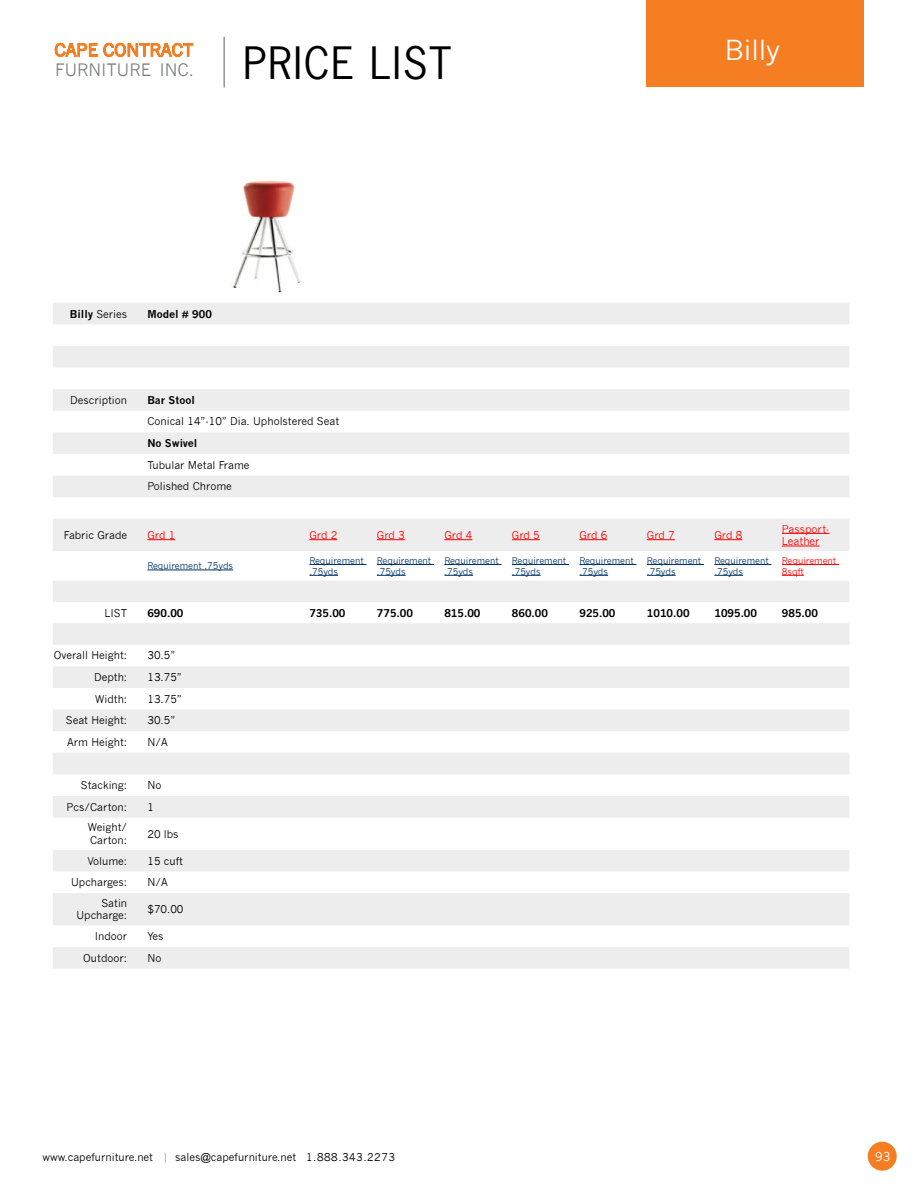
<style>
.page{position:relative;width:918px;height:1188px;background:#fff}
.page>*{position:absolute;margin:0;border:0;box-sizing:border-box;transform-origin:0 0}
.t1{font:42px "News Gothic Std";letter-spacing:.035em;color:#000}
.t2{font:27px "News Gothic";letter-spacing:-.005em;color:#fff}
.t3{font:16.8px "News Gothic";color:#7d7e81}
.t4{font:12px "News Gothic";color:#fff}
.t5{font:10.5px/12.6px "News Gothic";color:#000}
.t6{font:700 10.5px "News Gothic";color:#000}
.t7{font:10.5px/12.6px "News Gothic";color:#f00}
.t8{font:9px/10.8px "News Gothic";color:#036}
.t9{font:9px/10.8px "News Gothic";color:#f00}
.s1{font-weight:700}
.s2{color:#939598}
</style>
<div class="page">
<svg style="left:55px;top:43px;width:43px;height:14px"></svg>
<svg style="left:104px;top:42px;width:89px;height:15px"></svg>
<hr style="left:223px;top:37px;width:2px;height:50px;background:#939598">
<div style="left:647px;top:0;width:217px;height:87px;background:#f57e23"></div>
<div style="left:868px;top:1142px;width:29px;height:29px;background:#f57e23;border-radius:50%"></div>
<svg style="left:53px;top:303px;width:796px;height:666px;fill:#ededee"></svg>
<svg style="left:147px;top:539px;width:28px;height:1px"></svg>
<svg style="left:309px;top:539px;width:28px;height:1px"></svg>
<svg style="left:377px;top:539px;width:28px;height:1px"></svg>
<svg style="left:444px;top:539px;width:28px;height:1px"></svg>
<svg style="left:512px;top:539px;width:28px;height:1px"></svg>
<svg style="left:579px;top:539px;width:28px;height:1px"></svg>
<svg style="left:647px;top:539px;width:28px;height:1px"></svg>
<svg style="left:714px;top:539px;width:28px;height:1px"></svg>
<hr style="left:782px;top:533px;width:47px;height:1px;background:#f00">
<hr style="left:782px;top:546px;width:38px;height:1px;background:#f00">
<hr style="left:147px;top:570px;width:86px;height:1px;background:#036">
<hr style="left:309px;top:564px;width:58px;height:1px;background:#036">
<svg style="left:309px;top:575px;width:29px;height:1px"></svg>
<hr style="left:377px;top:564px;width:57px;height:1px;background:#036">
<svg style="left:377px;top:575px;width:29px;height:1px"></svg>
<hr style="left:444px;top:564px;width:58px;height:1px;background:#036">
<svg style="left:444px;top:575px;width:29px;height:1px"></svg>
<hr style="left:512px;top:564px;width:57px;height:1px;background:#036">
<svg style="left:512px;top:575px;width:29px;height:1px"></svg>
<hr style="left:579px;top:564px;width:58px;height:1px;background:#036">
<svg style="left:579px;top:575px;width:29px;height:1px"></svg>
<hr style="left:647px;top:564px;width:57px;height:1px;background:#036">
<svg style="left:647px;top:575px;width:29px;height:1px"></svg>
<hr style="left:714px;top:564px;width:58px;height:1px;background:#036">
<svg style="left:714px;top:575px;width:29px;height:1px"></svg>
<hr style="left:782px;top:564px;width:57px;height:1px;background:#f00">
<svg style="left:782px;top:575px;width:22px;height:1px"></svg>
<img style="left:232px;top:180px;width:69px;height:113px">
<h3 class="t3" style="left:55px;top:60px;width:141px">FURNITURE INC.</h3>
<h1 class="t1" style="left:243px;top:36px;width:210px">PRICE LIST</h1>
<h2 class="t2" style="left:725px;top:35px;width:57px">Billy</h2>
<p class="t5" style="left:70px;top:307px;width:59px"><span class="s1">Billy</span> Series</p>
<p class="t6" style="left:147px;top:307px;width:66px">Model # 900</p>
<p class="t5" style="left:70px;top:394px;width:58px">Description</p>
<p class="t6" style="left:147px;top:394px;width:49px">Bar Stool</p>
<p class="t5" style="left:147px;top:415px;width:193px">Conical 14”-10” Dia. Upholstered Seat</p>
<p class="t6" style="left:147px;top:437px;width:51px">No Swivel</p>
<p class="t5" style="left:147px;top:454px;width:104px;line-height:21.6px">Tubular Metal Frame<br>Polished Chrome</p>
<p class="t5" style="left:64px;top:529px;width:65px">Fabric Grade</p>
<p class="t7" style="left:147px;top:529px;width:29px">Grd 1</p>
<p class="t7" style="left:309px;top:529px;width:29px">Grd 2</p>
<p class="t7" style="left:377px;top:529px;width:29px">Grd 3</p>
<p class="t7" style="left:444px;top:529px;width:29px">Grd 4</p>
<p class="t7" style="left:512px;top:529px;width:29px">Grd 5</p>
<p class="t7" style="left:579px;top:529px;width:29px">Grd 6</p>
<p class="t7" style="left:647px;top:529px;width:29px">Grd 7</p>
<p class="t7" style="left:714px;top:529px;width:29px">Grd 8</p>
<p class="t7" style="left:782px;top:522px;width:49px">Passport-<br>Leather</p>
<p class="t8" style="left:147px;top:561px;width:87px">Requirement .75yds</p>
<p class="t8" style="left:309px;top:555px;width:56px">Requirement .75yds</p>
<p class="t8" style="left:377px;top:555px;width:56px">Requirement .75yds</p>
<p class="t8" style="left:444px;top:555px;width:56px">Requirement .75yds</p>
<p class="t8" style="left:512px;top:555px;width:56px">Requirement .75yds</p>
<p class="t8" style="left:579px;top:555px;width:56px">Requirement .75yds</p>
<p class="t8" style="left:647px;top:555px;width:56px">Requirement .75yds</p>
<p class="t8" style="left:714px;top:555px;width:56px">Requirement .75yds</p>
<p class="t9" style="left:782px;top:555px;width:56px">Requirement<br>8sqft</p>
<p class="t5" style="left:105px;top:606px;width:24px">LIST</p>
<p class="t6" style="left:147px;top:606px;width:38px">690.00</p>
<p class="t6" style="left:309px;top:606px;width:38px">735.00</p>
<p class="t6" style="left:377px;top:606px;width:38px">775.00</p>
<p class="t6" style="left:444px;top:606px;width:38px">815.00</p>
<p class="t6" style="left:512px;top:606px;width:38px">860.00</p>
<p class="t6" style="left:579px;top:606px;width:38px">925.00</p>
<p class="t6" style="left:647px;top:606px;width:44px">1010.00</p>
<p class="t6" style="left:714px;top:606px;width:44px">1095.00</p>
<p class="t6" style="left:782px;top:606px;width:38px">985.00</p>
<p class="t5" style="left:54px;top:649px;width:75px">Overall Height:</p>
<p class="t5" style="left:147px;top:649px;width:29px">30.5”</p>
<p class="t5" style="left:94px;top:671px;width:34px">Depth:</p>
<p class="t5" style="left:147px;top:671px;width:36px">13.75”</p>
<p class="t5" style="left:95px;top:693px;width:33px">Width:</p>
<p class="t5" style="left:147px;top:693px;width:36px">13.75”</p>
<p class="t5" style="left:66px;top:714px;width:63px">Seat Height:</p>
<p class="t5" style="left:147px;top:714px;width:29px">30.5”</p>
<p class="t5" style="left:67px;top:736px;width:62px">Arm Height:</p>
<p class="t5" style="left:147px;top:736px;width:22px">N/A</p>
<p class="t5" style="left:81px;top:779px;width:48px">Stacking:</p>
<p class="t5" style="left:147px;top:779px;width:15px">No</p>
<p class="t5" style="left:66px;top:801px;width:62px">Pcs/Carton:</p>
<p class="t5" style="left:147px;top:801px;width:8px">1</p>
<p class="t5" style="left:88px;top:821px;width:41px">Weight/<br>Carton:</p>
<p class="t5" style="left:147px;top:828px;width:33px">20 lbs</p>
<p class="t5" style="left:87px;top:855px;width:41px">Volume:</p>
<p class="t5" style="left:147px;top:855px;width:37px">15 cuft</p>
<p class="t5" style="left:71px;top:876px;width:57px">Upcharges:</p>
<p class="t5" style="left:147px;top:876px;width:22px">N/A</p>
<p class="t5" style="left:77px;top:897px;width:52px;text-align:right">Satin<br>Upcharge:</p>
<p class="t5" style="left:147px;top:903px;width:38px">$70.00</p>
<p class="t5" style="left:95px;top:930px;width:34px">Indoor</p>
<p class="t5" style="left:147px;top:930px;width:18px">Yes</p>
<p class="t5" style="left:83px;top:952px;width:45px">Outdoor:</p>
<p class="t5" style="left:147px;top:952px;width:15px">No</p>
<p class="t5" style="left:42px;top:1151px;width:354px">www.capefurniture.net <span class="s2">|</span> sales@capefurniture.net 1.888.343.2273</p>
<p class="t4" style="left:875px;top:1149px;width:16px">93</p>
</div>
